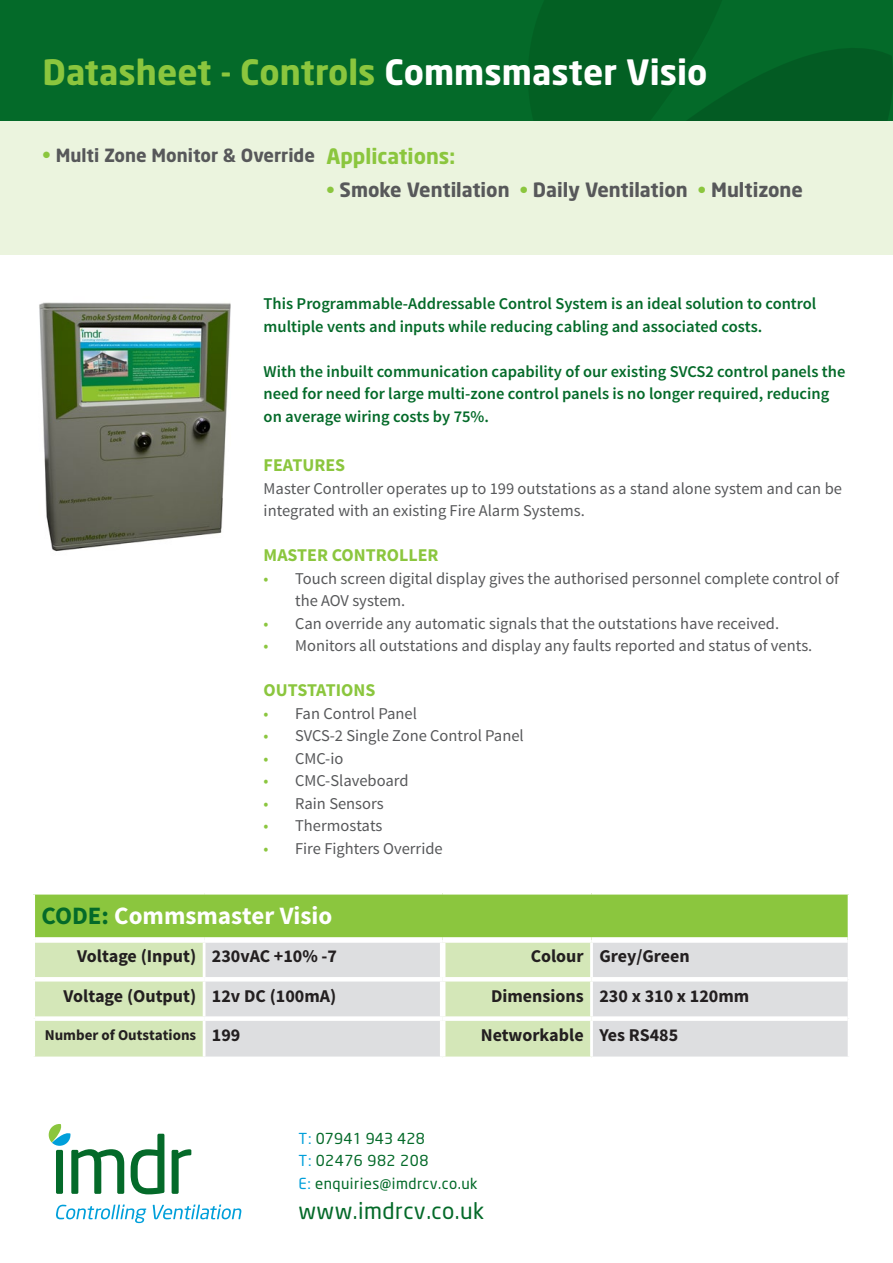
<style>
.page{position:relative;width:893px;height:1263px;background:#fff}
.page>*{position:absolute;margin:0;border:0;box-sizing:border-box;transform-origin:0 0}
.t1{font:700 34.5px "Neo Sans Std";color:#8bc63e}
.t2{font:700 24.9px "Source Sans Pro";color:#fff}
.t3{font:22.5px "Neo Sans";letter-spacing:.02em;color:#046a29}
.t4{font:700 21px "Neo Sans Std";color:#8bc63e}
.t5{font:700 19.5px "Neo Sans Std";color:#57585a}
.t6{font:700 18px "Source Sans Pro";color:#231f20}
.t7{font:700 18px "Source Sans Pro";color:#8bc63e}
.t8{font:700 18px "Neo Sans Std";color:#57585a}
.t9{font:16.5px/22.5px "Source Sans Pro";color:#57585a}
.t10{font:600 16.5px/22.5px "Source Sans Pro";color:#046a29}
.t11{font:15px/22.5px "Neo Sans";letter-spacing:.03em;color:#046a29}
.t12{font:700 15px "Source Sans Pro";color:#231f20}
.s1{color:#fff}
.s2{font-size:19.5px;color:#8bc63e}
.s3{color:#8bc63e}
.s4{color:#046a29}
.s5{color:#009fda}
</style>
<div class="page">
<div style="left:0;top:0;width:893px;height:121px;background:#046a29"></div>
<svg style="left:687px;top:48px;width:206px;height:73px"></svg>
<div style="left:0;top:121px;width:893px;height:134px;background:#ebf4de"></div>
<svg style="left:131px;top:1134px;width:33px;height:60px"></svg>
<svg style="left:172px;top:1149px;width:19px;height:45px"></svg>
<svg style="left:56px;top:1204px;width:90px;height:19px"></svg>
<svg style="left:153px;top:1204px;width:88px;height:15px"></svg>
<svg style="left:49px;top:1124px;width:75px;height:70px"></svg>
<div style="left:34px;top:893px;width:815px;height:47px;background:#8bc63e"></div>
<div style="left:35px;top:943px;width:168px;height:113px;background:#d4e7b8"></div>
<div style="left:205px;top:943px;width:643px;height:113px;background:#dddee0"></div>
<div style="left:445px;top:943px;width:145px;height:113px;background:#d4e7b8"></div>
<hr style="left:32px;top:892px;width:172px;height:2px;background:#fff">
<hr style="left:32px;top:894px;width:3px;height:46px;background:#fff">
<hr style="left:204px;top:892px;width:239px;height:2px;background:#fff">
<hr style="left:443px;top:892px;width:148px;height:2px;background:#fff">
<hr style="left:591px;top:892px;width:259px;height:2px;background:#fff">
<hr style="left:848px;top:894px;width:2px;height:46px;background:#fff">
<hr style="left:590px;top:943px;width:3px;height:34px;background:#fff">
<hr style="left:590px;top:981px;width:3px;height:35px;background:#fff">
<hr style="left:590px;top:1021px;width:3px;height:35px;background:#fff">
<div style="left:35px;top:937px;width:169px;height:6px;background:#fff"></div>
<div style="left:204px;top:937px;width:239px;height:6px;background:#fff"></div>
<div style="left:443px;top:937px;width:148px;height:6px;background:#fff"></div>
<div style="left:591px;top:937px;width:257px;height:6px;background:#fff"></div>
<div style="left:440px;top:943px;width:5px;height:34px;background:#fff"></div>
<div style="left:440px;top:981px;width:5px;height:35px;background:#fff"></div>
<div style="left:440px;top:1021px;width:5px;height:35px;background:#fff"></div>
<hr style="left:35px;top:977px;width:169px;height:4px;background:#fff">
<hr style="left:204px;top:977px;width:239px;height:4px;background:#fff">
<hr style="left:443px;top:977px;width:148px;height:4px;background:#fff">
<hr style="left:591px;top:977px;width:257px;height:4px;background:#fff">
<div style="left:35px;top:1016px;width:169px;height:5px;background:#fff"></div>
<div style="left:204px;top:1016px;width:239px;height:5px;background:#fff"></div>
<div style="left:443px;top:1016px;width:148px;height:5px;background:#fff"></div>
<div style="left:591px;top:1016px;width:257px;height:5px;background:#fff"></div>
<img style="left:39px;top:302px;width:192px;height:250px">
<p class="t1" style="left:43px;top:50px;width:666px">Datasheet - Controls <span class="s1">Commsmaster Visio</span></p>
<p class="t8" style="left:43px;top:144px;width:274px"><span class="s2">•</span> Multi Zone Monitor &amp; Override</p>
<p class="t4" style="left:326px;top:142px;width:130px">Applications:</p>
<p class="t5" style="left:326px;top:177px;width:478px"><span class="s3">•</span> Smoke Ventilation <span class="s3">•</span> Daily Ventilation <span class="s3">•</span> Multizone</p>
<p class="t10" style="left:264px;top:293px;width:554px">This Programmable-Addressable Control System is an ideal solution to control multiple vents and inputs while reducing cabling and associated costs.</p>
<p class="t10" style="left:264px;top:360px;width:583px">With the inbuilt communication capability of our existing SVCS2 control panels the need for need for large multi-zone control panels is no longer required, reducing on average wiring costs by 75%.</p>
<p class="t7" style="left:264px;top:453px;width:83px">FEATURES</p>
<p class="t9" style="left:264px;top:477px;width:580px">Master Controller operates up to 199 outstations as a stand alone system and can be integrated with an existing Fire Alarm Systems.</p>
<p class="t7" style="left:264px;top:543px;width:177px">MASTER CONTROLLER</p>
<p class="t9" style="left:295px;top:567px;width:545px;text-indent:-31px"><span class="s3">•</span> Touch screen digital display gives the authorised personnel complete control of the AOV system.</p>
<p class="t9" style="left:264px;top:612px;width:517px"><span class="s3">•</span> Can override any automatic signals that the outstations have received.</p>
<p class="t9" style="left:264px;top:635px;width:550px"><span class="s3">•</span> Monitors all outstations and display any faults reported and status of vents.</p>
<p class="t7" style="left:264px;top:678px;width:113px">OUTSTATIONS</p>
<p class="t9" style="left:264px;top:702px;width:155px"><span class="s3">•</span> Fan Control Panel</p>
<p class="t9" style="left:264px;top:725px;width:262px"><span class="s3">•</span> SVCS-2 Single Zone Control Panel</p>
<p class="t9" style="left:264px;top:747px;width:81px"><span class="s3">•</span> CMC-io</p>
<p class="t9" style="left:264px;top:770px;width:147px"><span class="s3">•</span> CMC-Slaveboard</p>
<p class="t9" style="left:264px;top:792px;width:121px"><span class="s3">•</span> Rain Sensors</p>
<p class="t9" style="left:264px;top:815px;width:120px"><span class="s3">•</span> Thermostats</p>
<p class="t9" style="left:264px;top:837px;width:181px"><span class="s3">•</span> Fire Fighters Override</p>
<p class="t2" style="left:42px;top:900px;width:292px"><span class="s4">CODE:</span> Commsmaster Visio</p>
<p class="t6" style="left:77px;top:945px;width:120px">Voltage (Input)</p>
<p class="t6" style="left:212px;top:945px;width:127px">230vAC +10% -7</p>
<p class="t6" style="left:531px;top:945px;width:54px">Colour</p>
<p class="t6" style="left:599px;top:945px;width:92px">Grey/Green</p>
<p class="t6" style="left:64px;top:984px;width:134px">Voltage (Output)</p>
<p class="t6" style="left:212px;top:984px;width:126px">12v DC (100mA)</p>
<p class="t6" style="left:491px;top:984px;width:94px">Dimensions</p>
<p class="t6" style="left:599px;top:984px;width:151px">230 x 310 x 120mm</p>
<p class="t12" style="left:45px;top:1025px;width:153px">Number of Outstations</p>
<p class="t6" style="left:212px;top:1023px;width:30px">199</p>
<p class="t6" style="left:481px;top:1023px;width:104px">Networkable</p>
<p class="t6" style="left:599px;top:1023px;width:80px">Yes RS485</p>
<p class="t11" style="left:298px;top:1127px;width:181px"><span class="s5">T:</span>07941 943 428<br><span class="s5">T:</span>02476 982 208<br><span class="s5">E:</span>enquiries@imdrcv.co.uk</p>
<h3 class="t3" style="left:298px;top:1199px;width:187px">www.imdrcv.co.uk</h3>
</div>
